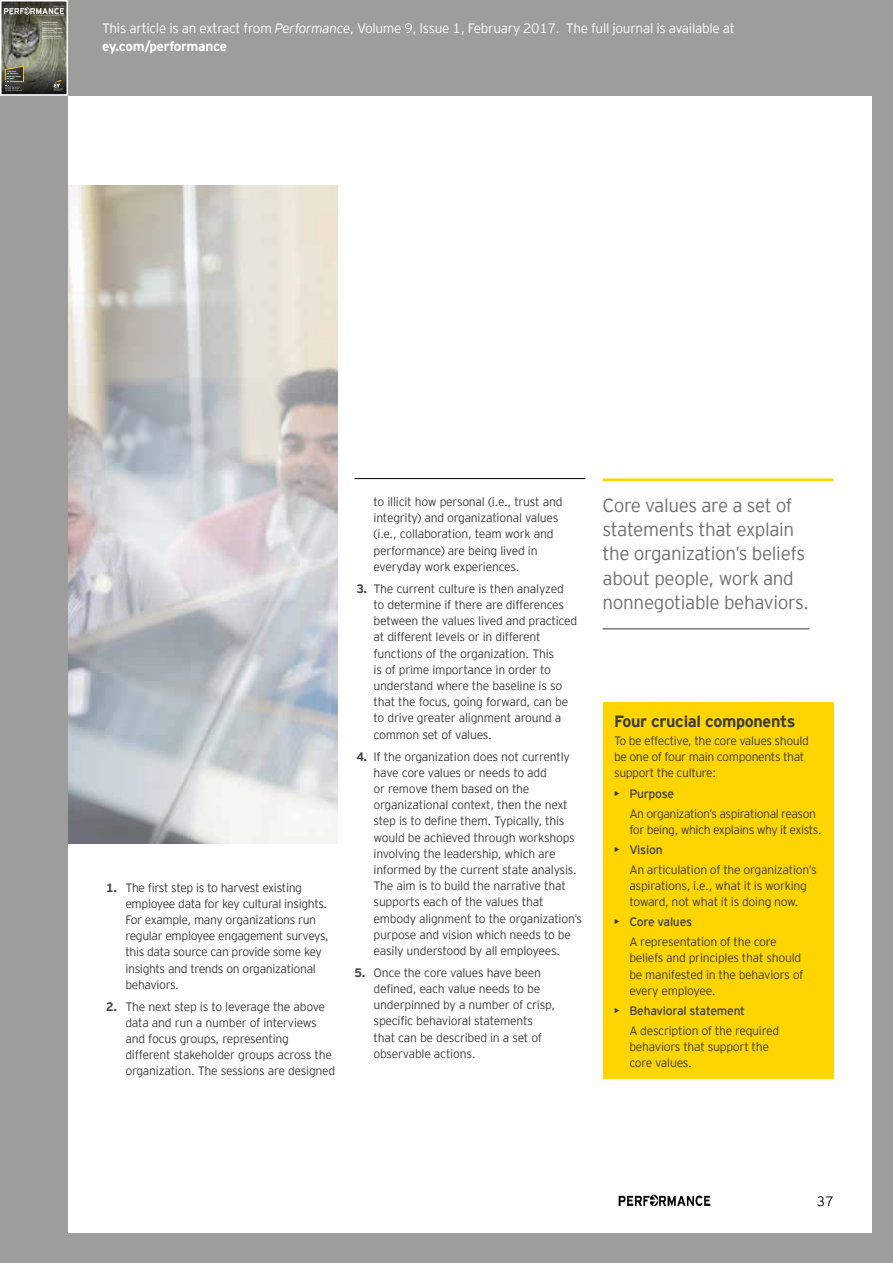
<style>
.page{position:relative;width:893px;height:1263px;background:#9d9d9c}
.page>*{position:absolute;margin:0;border:0;box-sizing:border-box;transform-origin:0 0}
.t1{font:300 18.9px/24.3px "EY Interstate";letter-spacing:-.02em;color:#706f6f}
.t2{font:700 16.2px "EY Interstate";letter-spacing:-.02em;color:#3c3c3b}
.t3{font:300 13.5px/18px "EY Interstate";letter-spacing:-.02em;color:#fff}
.t4{font:300 13.5px "EY Interstate";color:#000}
.t5{font:300 12.15px/16.2px "EY Interstate";letter-spacing:-.02em;color:#3c3c3b}
.t6{font:12.15px "EY Interstate";letter-spacing:-.02em;color:#3c3c3b}
.t7{font:700 1.8px/2.1px "EY Interstate";letter-spacing:-.02em;color:#fff}
.s1{font-style:italic}
.s2{font-weight:700}
</style>
<div class="page">
<svg style="left:0;top:0;width:68px;height:96px;background:#757568"></svg>
<div style="left:68px;top:96px;width:804px;height:1136px;background:#fff"></div>
<img style="left:618px;top:1195px;width:93px;height:10px">
<hr style="left:354px;top:478px;width:231px;height:1px;background:#000">
<img style="left:68px;top:185px;width:269px;height:658px">
<div style="left:603px;top:702px;width:230px;height:377px;background:#ffd500"></div>
<hr style="left:603px;top:478px;width:230px;height:3px;background:#ffd500">
<hr style="left:603px;top:628px;width:206px;height:1px;background:#706f6f">
<p class="t7" style="left:7px;top:71px;width:16px">If you could<br>see the future, would you change the past?</p>
<p class="t7" style="left:42px;top:21px;width:16px">Digital agriculture</p>
<p class="t7" style="left:42px;top:27px;width:21px">Demand-driven planning and forecasting</p>
<p class="t7" style="left:42px;top:35px;width:20px">Activity-based costing</p>
<p class="t3" style="left:102px;top:19px;width:634px">This article is an extract from <span class="s1">Performance</span>, Volume 9, Issue 1, February 2017. The full journal is available at <span class="s2">ey.com/performance</span></p>
<p class="t5" style="left:125px;top:878px;width:205px;text-indent:-19px"><span class="s2">1.</span> The first step is to harvest existing employee data for key cultural insights.<br>For example, many organizations run regular employee engagement surveys, this data source can provide some key insights and trends on organizational behaviors.</p>
<p class="t5" style="left:125px;top:997px;width:211px;text-indent:-19px"><span class="s2">2.</span> The next step is to leverage the above data and run a number of interviews and focus groups, representing different stakeholder groups across the organization. The sessions are designed</p>
<p class="t5" style="left:374px;top:493px;width:190px">to illicit how personal (i.e., trust and integrity) and organizational values (i.e., collaboration, team work and performance) are being lived in everyday work experiences.</p>
<p class="t5" style="left:374px;top:580px;width:205px;text-indent:-17px"><span class="s2">3.</span> The current culture is then analyzed to determine if there are differences between the values lived and practiced at different levels or in different functions of the organization. This<br>is of prime importance in order to understand where the baseline is so that the focus, going forward, can be to drive greater alignment around a common set of values.</p>
<p class="t5" style="left:374px;top:747px;width:210px;text-indent:-17px"><span class="s2">4.</span> If the organization does not currently have core values or needs to add<br>or remove them based on the organizational context, then the next step is to define them. Typically, this would be achieved through workshops involving the leadership, which are informed by the current state analysis.<br>The aim is to build the narrative that supports each of the values that embody alignment to the organization’s purpose and vision which needs to be easily understood by all employees.</p>
<p class="t5" style="left:374px;top:964px;width:183px;text-indent:-19px"><span class="s2">5.</span> Once the core values have been defined, each value needs to be underpinned by a number of crisp, specific behavioral statements that can be described in a set of observable actions.</p>
<h1 class="t1" style="left:603px;top:492px;width:208px">Core values are a set of statements that explain the organization’s beliefs about people, work and nonnegotiable behaviors.</h1>
<h2 class="t2" style="left:614px;top:709px;width:183px">Four crucial components</h2>
<p class="t5" style="left:614px;top:732px;width:196px">To be effective, the core values should be one of four main components that support the culture:</p>
<p class="t6" style="left:614px;top:784px;width:62px">• Purpose</p>
<p class="t5" style="left:629px;top:804px;width:194px">An organization’s aspirational reason for being, which explains why it exists.</p>
<p class="t6" style="left:614px;top:841px;width:50px">• Vision</p>
<p class="t5" style="left:629px;top:861px;width:189px">An articulation of the organization’s aspirations, i.e., what it is working toward, not what it is doing now.</p>
<p class="t6" style="left:614px;top:913px;width:80px">• Core values</p>
<p class="t5" style="left:629px;top:933px;width:176px">A representation of the core beliefs and principles that should be manifested in the behaviors of every employee.</p>
<p class="t6" style="left:614px;top:1002px;width:133px">• Behavioral statement</p>
<p class="t5" style="left:629px;top:1022px;width:151px">A description of the required behaviors that support the core values.</p>
<p class="t4" style="left:817px;top:1191px;width:18px">37</p>
</div>
